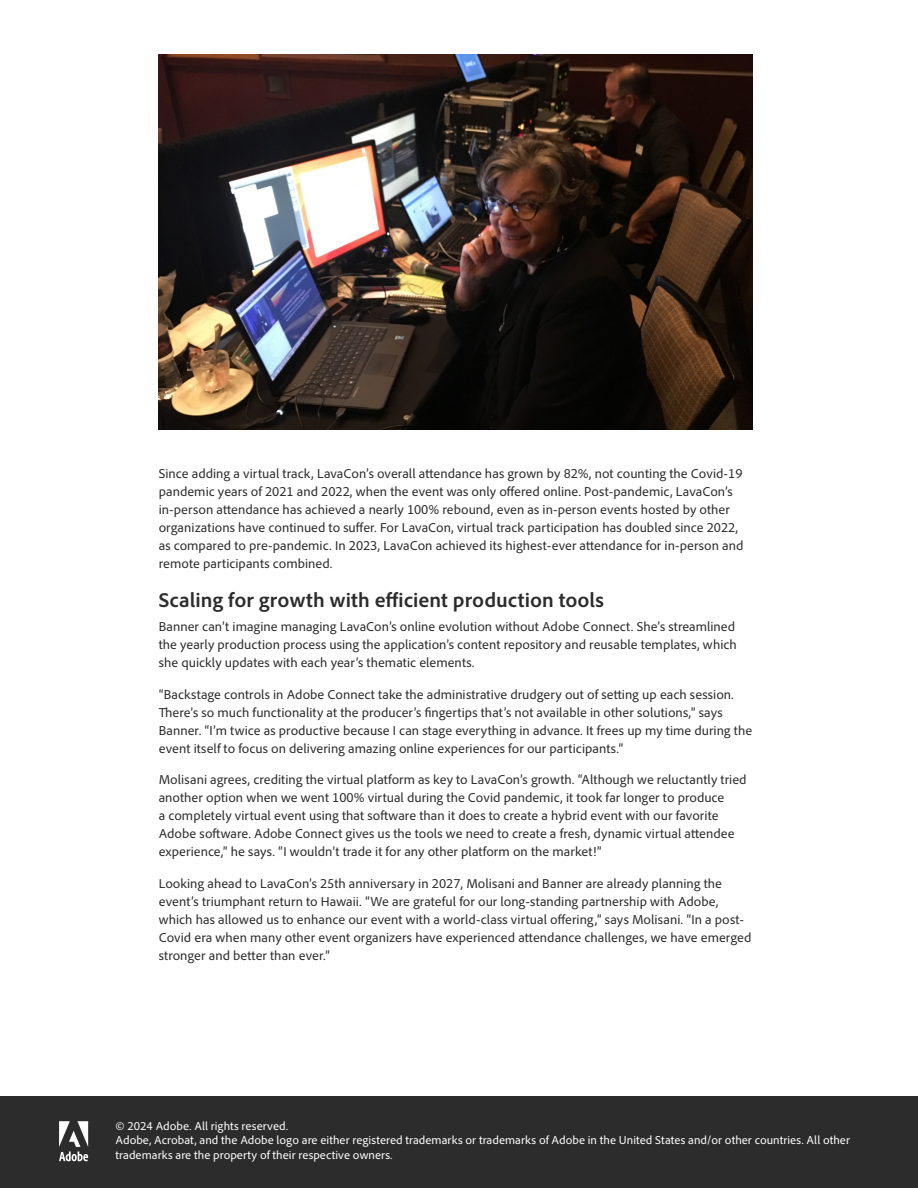
<style>
.page{position:relative;width:918px;height:1188px;background:#fff}
.page>*{position:absolute;margin:0;border:0;box-sizing:border-box;transform-origin:0 0}
.t1{font:700 21px "Adobe Clean";color:#2c2c2c}
.t2{font:13.5px/18px "Adobe Clean";color:#2c2c2c}
.t3{font:12px/14.4px "Adobe Clean";color:#fff}
</style>
<div class="page">
<div style="left:0;top:1097px;width:918px;height:91px;background:#2c2c2c"></div>
<svg style="left:59px;top:1121px;width:29px;height:40px"></svg>
<img style="left:159px;top:54px;width:594px;height:376px">
<p class="t2" style="left:159px;top:464px;width:586px">Since adding a virtual track, LavaCon’s overall attendance has grown by 82%, not counting the Covid-19 pandemic years of 2021 and 2022, when the event was only offered online. Post-pandemic, LavaCon’s in-person attendance has achieved a nearly 100% rebound, even as in-person events hosted by other organizations have continued to suffer. For LavaCon, virtual track participation has doubled since 2022, as compared to pre-pandemic. In 2023, LavaCon achieved its highest-ever attendance for in-person and remote participants combined.</p>
<h1 class="t1" style="left:159px;top:587px;width:447px">Scaling for growth with efficient production tools</h1>
<p class="t2" style="left:159px;top:618px;width:580px;text-align:justify">Banner can’t imagine managing LavaCon’s online evolution without Adobe Connect. She’s streamlined the yearly production process using the application’s content repository and reusable templates, which she quickly updates with each year’s thematic elements.</p>
<p class="t2" style="left:159px;top:685px;width:595px">“Backstage controls in Adobe Connect take the administrative drudgery out of setting up each session.<br>There’s so much functionality at the producer’s fingertips that’s not available in other solutions,” says Banner. “I’m twice as productive because I can stage everything in advance. It frees up my time during the event itself to focus on delivering amazing online experiences for our participants.”</p>
<p class="t2" style="left:159px;top:771px;width:589px">Molisani agrees, crediting the virtual platform as key to LavaCon’s growth. “Although we reluctantly tried another option when we went 100% virtual during the Covid pandemic, it took far longer to produce<br>a completely virtual event using that software than it does to create a hybrid event with our favorite Adobe software. Adobe Connect gives us the tools we need to create a fresh, dynamic virtual attendee experience,” he says. “I wouldn’t trade it for any other platform on the market!”</p>
<p class="t2" style="left:159px;top:874px;width:594px">Looking ahead to LavaCon’s 25th anniversary in 2027, Molisani and Banner are already planning the event’s triumphant return to Hawaii. “We are grateful for our long-standing partnership with Adobe, which has allowed us to enhance our event with a world-class virtual offering,” says Molisani. “In a post-Covid era when many other event organizers have experienced attendance challenges, we have emerged stronger and better than ever.”</p>
<p class="t3" style="left:116px;top:1119px;width:736px">© 2024 Adobe. All rights reserved.<br>Adobe, Acrobat, and the Adobe logo are either registered trademarks or trademarks of Adobe in the United States and/or other countries. All other trademarks are the property of their respective owners.</p>
</div>
